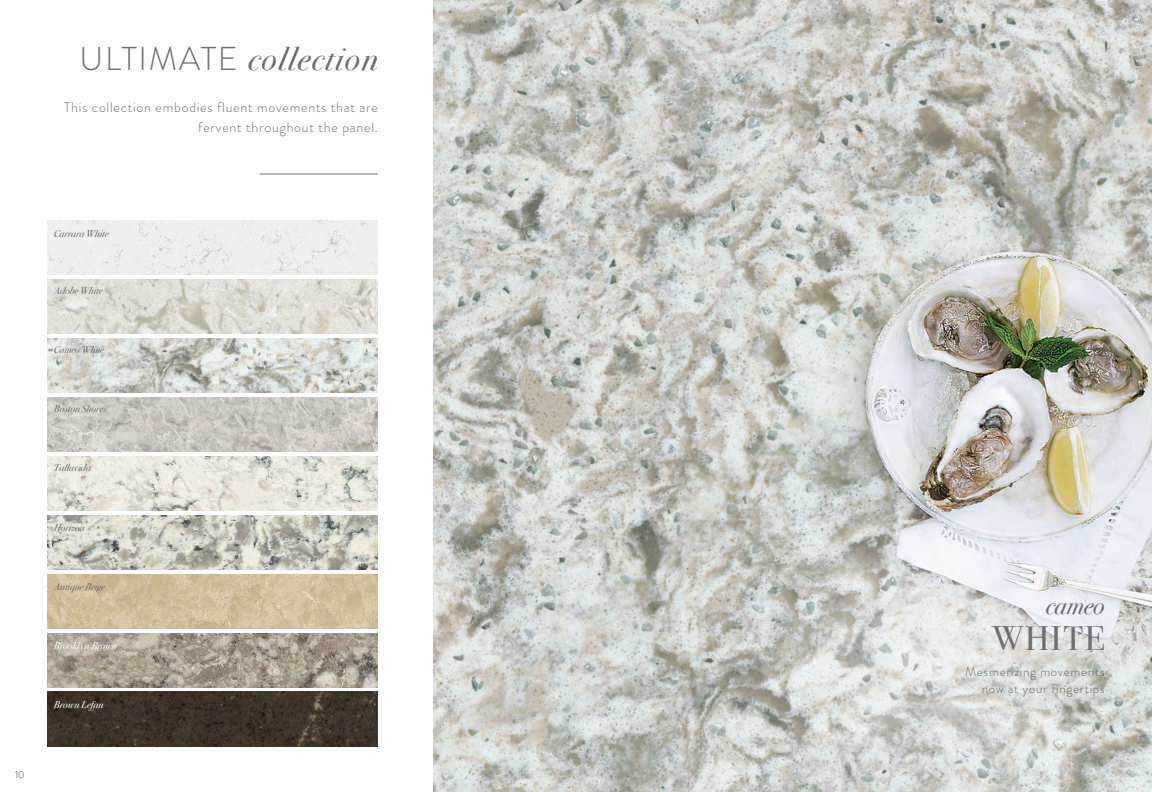
<style>
.page{position:relative;width:1152px;height:792px;background:#fff}
.page>*{position:absolute;margin:0;border:0;box-sizing:border-box;transform-origin:0 0}
.t1{font:34px "Bodoni Svty Two ITCTT";letter-spacing:.05em;color:#6d6e71}
.t2{font:italic 33px "Bodoni Svty Two ITCTT";letter-spacing:.05em;color:#6d6e71}
.t3{font:italic 24.8px "Bodoni Svty Two ITCTT";color:#6d6e71}
.t4{font:300 14px/20px "Brandon Grotesque";letter-spacing:.05em;color:#6d6e71;text-align:right}
.t5{font:300 13px/17px "Brandon Grotesque";letter-spacing:.05em;color:#6d6e71;text-align:right}
.t6{font:italic 10px "Bodoni Svty Two ITCTT";color:#6d6e71}
.t7{font:italic 10px "Bodoni Svty Two ITCTT";color:#fff}
.t8{font:300 10px "Brandon Grotesque";color:#414042}
.s1{font-family:"Brandon Grotesque";font-weight:300;font-style:normal}
</style>
<div class="page">
<img style="left:47px;top:339px;width:331px;height:54px">
<img style="left:433px;top:0;width:719px;height:792px">
<hr style="left:260px;top:173px;width:118px;height:2px;background:#b1b4b6">
<img style="left:47px;top:280px;width:331px;height:54px">
<img style="left:47px;top:574px;width:331px;height:54px">
<img style="left:47px;top:397px;width:331px;height:55px">
<img style="left:47px;top:633px;width:331px;height:54px">
<div style="left:47px;top:221px;width:331px;height:54px;background:#efefea"></div>
<img style="left:47px;top:515px;width:331px;height:54px">
<img style="left:47px;top:456px;width:331px;height:55px">
<img style="left:47px;top:692px;width:331px;height:54px">
<h2 class="t2" style="left:80px;top:30px;width:300px"><span class="s1">ULTIMATE</span> collection</h2>
<h3 class="t4" style="left:64px;top:98px;width:315px">This collection embodies fluent movements that are fervent throughout the panel.</h3>
<p class="t8" style="left:15px;top:767px;width:11px">10</p>
<p class="t6" style="left:54px;top:225px;width:56px">Carrara White</p>
<p class="t6" style="left:54px;top:282px;width:50px">Adobe White</p>
<p class="t6" style="left:54px;top:341px;width:52px">Cameo White</p>
<p class="t6" style="left:54px;top:400px;width:54px">Boston Shores</p>
<p class="t6" style="left:54px;top:459px;width:39px">Tallavida</p>
<p class="t6" style="left:54px;top:519px;width:32px">Horizon</p>
<p class="t6" style="left:54px;top:578px;width:53px">Antique Beige</p>
<p class="t7" style="left:54px;top:637px;width:64px">Brooklyn Brown</p>
<p class="t7" style="left:54px;top:696px;width:51px">Brown Lefan</p>
<h3 class="t3" style="left:1046px;top:584px;width:60px">cameo</h3>
<h1 class="t1" style="left:992px;top:610px;width:114px">WHITE</h1>
<h3 class="t5" style="left:965px;top:663px;width:141px">Mesmerizing movements now at your fingertips</h3>
</div>
